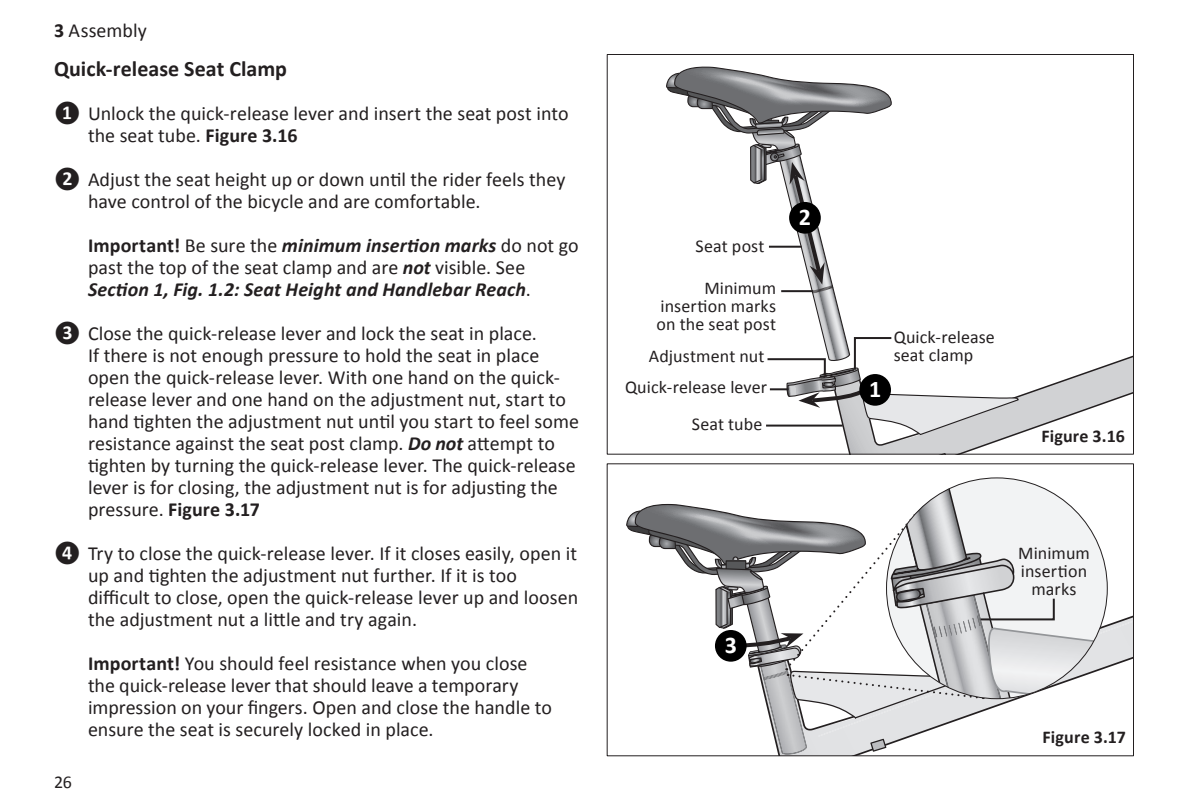
<style>
.page{position:relative;width:1188px;height:810px;background:#fff}
.page>*{position:absolute;margin:0;border:0;box-sizing:border-box;transform-origin:0 0}
.t1{font:700 24px "Calibri";color:#fff}
.PC_Sub_Sub_Head{font:700 22px "Calibri";color:#231f20}
.PC_Indented_Text{font:20px/22px "Calibri";color:#231f20}
.PC_Indented_Text-2{font:italic 700 20px/22px "Calibri";letter-spacing:.005em;color:#231f20}
.PC_callouts{font:18px/18px "Calibri";letter-spacing:.005em;color:#231f20;text-align:center}
.PC_callouts-2{font:700 18px "Calibri";letter-spacing:.01em;color:#231f20}
.s1{font-weight:700}
.s2{font-style:normal}
.s3{font-weight:400;font-style:normal}
.s4{font-weight:700;font-style:italic}
</style>
<div class="page">
<svg style="left:666px;top:67px;width:468px;height:388px"></svg>
<div style="left:790px;top:203px;width:30px;height:30px;background:#000;border-radius:50%"></div>
<div style="left:789px;top:202px;width:32px;height:32px;border:2px solid #000;border-radius:50%"></div>
<div style="left:860px;top:375px;width:30px;height:30px;background:#000;border-radius:50%"></div>
<div style="left:859px;top:374px;width:32px;height:32px;border:2px solid #000;border-radius:50%"></div>
<svg style="left:626px;top:478px;width:508px;height:277px"></svg>
<div style="left:716px;top:631px;width:30px;height:30px;background:#000;border-radius:50%"></div>
<div style="left:715px;top:630px;width:32px;height:32px;border:2px solid #000;border-radius:50%"></div>
<p class="PC_Indented_Text" style="left:54px;top:19px;width:94px"><span class="s1">3</span> Assembly</p>
<p class="PC_Sub_Sub_Head" style="left:54px;top:55px;width:235px">Quick-release Seat Clamp</p>
<p class="PC_Indented_Text" style="left:88px;top:102px;width:482px;text-indent:-34px"><span class="s1">❶</span> Unlock the quick-release lever and insert the seat post into the seat tube. <span class="s1">Figure 3.16</span></p>
<p class="PC_Indented_Text" style="left:88px;top:168px;width:479px;text-indent:-34px"><span class="s1">❷</span> Adjust the seat height up or down until the rider feels they have control of the bicycle and are comfortable.</p>
<p class="PC_Indented_Text-2" style="left:88px;top:234px;width:492px"><span class="s2">Important!</span> <span class="s3">Be sure the</span> minimum insertion marks <span class="s3">do not go past the top of the seat clamp and are</span> not <span class="s3">visible. See<br></span>Section 1, Fig. 1.2: Seat Height and Handlebar Reach<span class="s3">.</span></p>
<p class="PC_Indented_Text" style="left:88px;top:322px;width:493px;text-indent:-34px"><span class="s1">❸</span> Close the quick-release lever and lock the seat in place.<br>If there is not enough pressure to hold the seat in place open the quick-release lever. With one hand on the quick&shy;release lever and one hand on the adjustment nut, start to hand tighten the adjustment nut until you start to feel some resistance against the seat post clamp. <span class="s4">Do not</span> attempt to tighten by turning the quick-release lever. The quick-release lever is for closing, the adjustment nut is for adjusting the pressure. <span class="s1">Figure 3.17</span></p>
<p class="PC_Indented_Text" style="left:88px;top:542px;width:492px;text-indent:-34px"><span class="s1">❹</span> Try to close the quick-release lever. If it closes easily, open it up and tighten the adjustment nut further. If it is too difficult to close, open the quick-release lever up and loosen the adjustment nut a little and try again.</p>
<p class="PC_Indented_Text" style="left:88px;top:652px;width:466px"><span class="s1">Important!</span> You should feel resistance when you close the quick-release lever that should leave a temporary impression on your fingers. Open and close the handle to ensure the seat is securely locked in place.</p>
<p class="PC_callouts" style="left:54px;top:773px;width:20px">26</p>
<p class="PC_callouts" style="left:696px;top:237px;width:70px">Seat post</p>
<p class="PC_callouts" style="left:657px;top:279px;width:121px;text-align:justify;text-indent:48px">Minimum insertion marks on the seat post</p>
<p class="t1" style="left:799px;top:201px;width:14px">2</p>
<p class="PC_callouts" style="left:894px;top:328px;width:103px">Quick-release</p>
<p class="PC_callouts" style="left:649px;top:347px;width:117px">Adjustment nut</p>
<p class="PC_callouts" style="left:894px;top:346px;width:81px">seat clamp</p>
<p class="PC_callouts" style="left:625px;top:378px;width:144px">Quick-release lever</p>
<p class="PC_callouts" style="left:692px;top:415px;width:72px">Seat tube</p>
<p class="t1" style="left:869px;top:374px;width:14px">1</p>
<p class="PC_callouts-2" style="left:1041px;top:425px;width:85px">Figure 3.16</p>
<p class="t1" style="left:725px;top:630px;width:14px">3</p>
<p class="PC_callouts" style="left:1018px;top:544px;width:73px">Minimum insertion marks</p>
<p class="PC_callouts-2" style="left:1043px;top:726px;width:85px">Figure 3.17</p>
</div>
